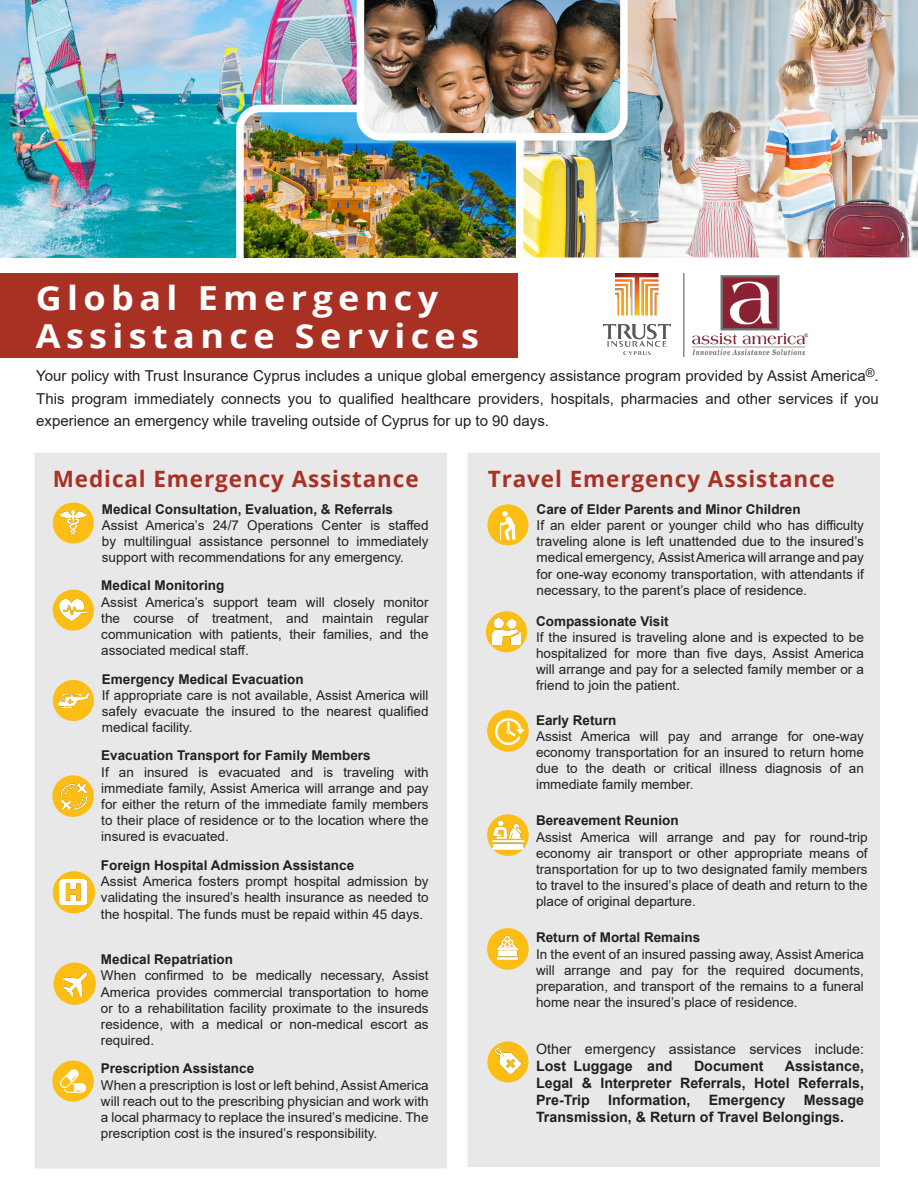
<style>
.page{position:relative;width:918px;height:1188px;background:#fff}
.page>*{position:absolute;margin:0;border:0;box-sizing:border-box;transform-origin:0 0}
.t1{font:700 33.15px "Open Sans";letter-spacing:.15em;color:#fff;scale:1.09 1}
.t2{font:700 22.5px "Open Sans";letter-spacing:.04em;color:#a93124}
.t3{font:15px/22.5px "Arial";color:#231f20;text-align:justify}
.t4{font:700 14.25px/17.1px "Arial";color:#231f20;text-align:justify}
.t5{font:14.25px/17.1px "Arial";color:#231f20}
.t6{font:13.5px/16.2px "Arial";color:#231f20;text-align:justify}
.t7{font:700 13.5px "Arial";color:#231f20}
.s1{font-weight:700}
</style>
<div class="page">
<img style="left:523px;top:0;width:395px;height:258px">
<img style="left:0;top:0;width:357px;height:258px">
<img style="left:240px;top:108px;width:278px;height:178px">
<div style="left:236px;top:105px;width:287px;height:184px;border:8px solid #fff;border-radius:21px"></div>
<img style="left:357px;top:0;width:271px;height:141px">
<svg style="left:236px;top:258px;width:286px;height:23px"></svg>
<div style="left:0;top:273px;width:517px;height:84px;background:#a93124"></div>
<hr style="left:683px;top:273px;width:1px;height:84px;background:#6b6b6e">
<img style="left:604px;top:274px;width:66px;height:81px">
<img style="left:692px;top:275px;width:115px;height:81px">
<div style="left:467px;top:453px;width:413px;height:714px;background:#e8e8e8"></div>
<div style="left:34px;top:453px;width:413px;height:716px;background:#e8e8e8"></div>
<div style="left:53px;top:503px;width:41px;height:41px;background:#fcbd15;border-radius:50%"></div>
<div style="left:52px;top:1060px;width:42px;height:42px;background:#fcbd15;border-radius:50%"></div>
<div style="left:53px;top:590px;width:41px;height:41px;background:#fcbd15;border-radius:50%"></div>
<svg style="left:53px;top:871px;width:42px;height:43px"></svg>
<div style="left:53px;top:680px;width:41px;height:41px;background:#fcbd15;border-radius:50%"></div>
<div style="left:54px;top:963px;width:42px;height:42px;background:#fcbd15;border-radius:50%"></div>
<div style="left:486px;top:611px;width:41px;height:41px;background:#fcbd15;border-radius:50%"></div>
<div style="left:487px;top:504px;width:41px;height:41px;background:#fcbd15;border-radius:50%"></div>
<div style="left:487px;top:928px;width:42px;height:42px;background:#fcbd15;border-radius:50%"></div>
<div style="left:487px;top:1041px;width:41px;height:42px;background:#fcbd15;border-radius:50%"></div>
<div style="left:487px;top:710px;width:42px;height:42px;background:#fcbd15;border-radius:50%"></div>
<img style="left:60px;top:511px;width:27px;height:24px">
<img style="left:60px;top:600px;width:27px;height:21px">
<img style="left:58px;top:693px;width:30px;height:15px">
<img style="left:60px;top:880px;width:27px;height:24px">
<img style="left:62px;top:972px;width:26px;height:25px">
<img style="left:61px;top:1069px;width:24px;height:24px">
<img style="left:496px;top:935px;width:23px;height:25px">
<img style="left:496px;top:718px;width:27px;height:27px">
<img style="left:499px;top:511px;width:17px;height:29px">
<img style="left:493px;top:619px;width:27px;height:25px">
<img style="left:494px;top:1048px;width:28px;height:27px">
<div style="left:52px;top:775px;width:42px;height:42px;background:#fcbd15;border-radius:50%"></div>
<img style="left:60px;top:783px;width:28px;height:27px">
<svg style="left:487px;top:814px;width:42px;height:42px"></svg>
<img style="left:492px;top:819px;width:32px;height:32px">
<p class="t1" style="left:36px;top:275px;width:371px">Global Emergency</p>
<p class="t1" style="left:36px;top:312px;width:408px">Assistance Services</p>
<p class="t3" style="left:36px;top:365px;width:844px">Your policy with Trust Insurance Cyprus includes a unique global emergency assistance program provided by Assist America<sup>®</sup>.<br>This program immediately connects you to qualified healthcare providers, hospitals, pharmacies and other services if you experience an emergency while traveling outside of Cyprus for up to 90 days.</p>
<p class="t2" style="left:53px;top:463px;width:367px">Medical Emergency Assistance</p>
<p class="t7" style="left:102px;top:499px;width:293px">Medical Consultation, Evaluation, &amp; Referrals</p>
<p class="t6" style="left:102px;top:517px;width:328px">Assist America’s 24/7 Operations Center is staffed by multilingual assistance personnel to immediately support with recommendations for any emergency.</p>
<p class="t7" style="left:101px;top:576px;width:125px">Medical Monitoring</p>
<p class="t6" style="left:101px;top:594px;width:329px">Assist America’s support team will closely monitor the course of treatment, and maintain regular communication with patients, their families, and the associated medical staff.</p>
<p class="t7" style="left:102px;top:670px;width:203px">Emergency Medical Evacuation</p>
<p class="t6" style="left:102px;top:687px;width:328px">If appropriate care is not available, Assist America will safely evacuate the insured to the nearest qualified medical facility.</p>
<p class="t7" style="left:101px;top:746px;width:271px">Evacuation Transport for Family Members</p>
<p class="t6" style="left:101px;top:764px;width:329px">If an insured is evacuated and is traveling with immediate family, Assist America will arrange and pay for either the return of the immediate family members to their place of residence or to the location where the insured is evacuated.</p>
<p class="t7" style="left:101px;top:856px;width:255px">Foreign Hospital Admission Assistance</p>
<p class="t6" style="left:101px;top:873px;width:329px">Assist America fosters prompt hospital admission by validating the insured’s health insurance as needed to the hospital. The funds must be repaid within 45 days.</p>
<p class="t7" style="left:101px;top:950px;width:134px">Medical Repatriation</p>
<p class="t6" style="left:101px;top:967px;width:329px">When confirmed to be medically necessary, Assist America provides commercial transportation to home or to a rehabilitation facility proximate to the insureds residence, with a medical or non-medical escort as required.</p>
<p class="t7" style="left:101px;top:1059px;width:155px">Prescription Assistance</p>
<p class="t6" style="left:101px;top:1077px;width:329px">When a prescription is lost or left behind, Assist America will reach out to the prescribing physician and work with a local pharmacy to replace the insured’s medicine. The prescription cost is the insured’s responsibility.</p>
<p class="t2" style="left:488px;top:463px;width:349px">Travel Emergency Assistance</p>
<p class="t7" style="left:537px;top:499px;width:266px">Care of Elder Parents and Minor Children</p>
<p class="t6" style="left:537px;top:517px;width:329px">If an elder parent or younger child who has difficulty traveling alone is left unattended due to the insured’s medical emergency, Assist America will arrange and pay for one-way economy transportation, with attendants if necessary, to the parent’s place of residence.</p>
<p class="t7" style="left:536px;top:611px;width:134px">Compassionate Visit</p>
<p class="t6" style="left:536px;top:629px;width:329px">If the insured is traveling alone and is expected to be hospitalized for more than five days, Assist America will arrange and pay for a selected family member or a friend to join the patient.</p>
<p class="t7" style="left:536px;top:710px;width:82px">Early Return</p>
<p class="t6" style="left:536px;top:728px;width:329px">Assist America will pay and arrange for one-way economy transportation for an insured to return home due to the death or critical illness diagnosis of an immediate family member.</p>
<p class="t7" style="left:536px;top:811px;width:144px">Bereavement Reunion</p>
<p class="t6" style="left:536px;top:829px;width:333px">Assist America will arrange and pay for round-trip economy air transport or other appropriate means of transportation for up to two designated family members to travel to the insured’s place of death and return to the place of original departure.</p>
<p class="t7" style="left:536px;top:928px;width:166px">Return of Mortal Remains</p>
<p class="t6" style="left:536px;top:946px;width:329px">In the event of an insured passing away, Assist America will arrange and pay for the required documents, preparation, and transport of the remains to a funeral home near the insured’s place of residence.</p>
<p class="t5" style="left:536px;top:1040px;width:329px">Other emergency assistance services include:<br><span class="s1">Lost Luggage and</span></p>
<p class="t4" style="left:536px;top:1057px;width:329px;text-indent:249px">Assistance, Legal &amp; Interpreter Referrals, Hotel Referrals, Pre-Trip</p>
<p class="t4" style="left:694px;top:1057px;width:71px">Document</p>
<p class="t4" style="left:608px;top:1092px;width:84px">Information,</p>
<p class="t4" style="left:709px;top:1092px;width:78px">Emergency</p>
<p class="t4" style="left:536px;top:1092px;width:329px;text-indent:268px">Message<br>Transmission, &amp; Return of Travel Belongings.</p>
</div>
